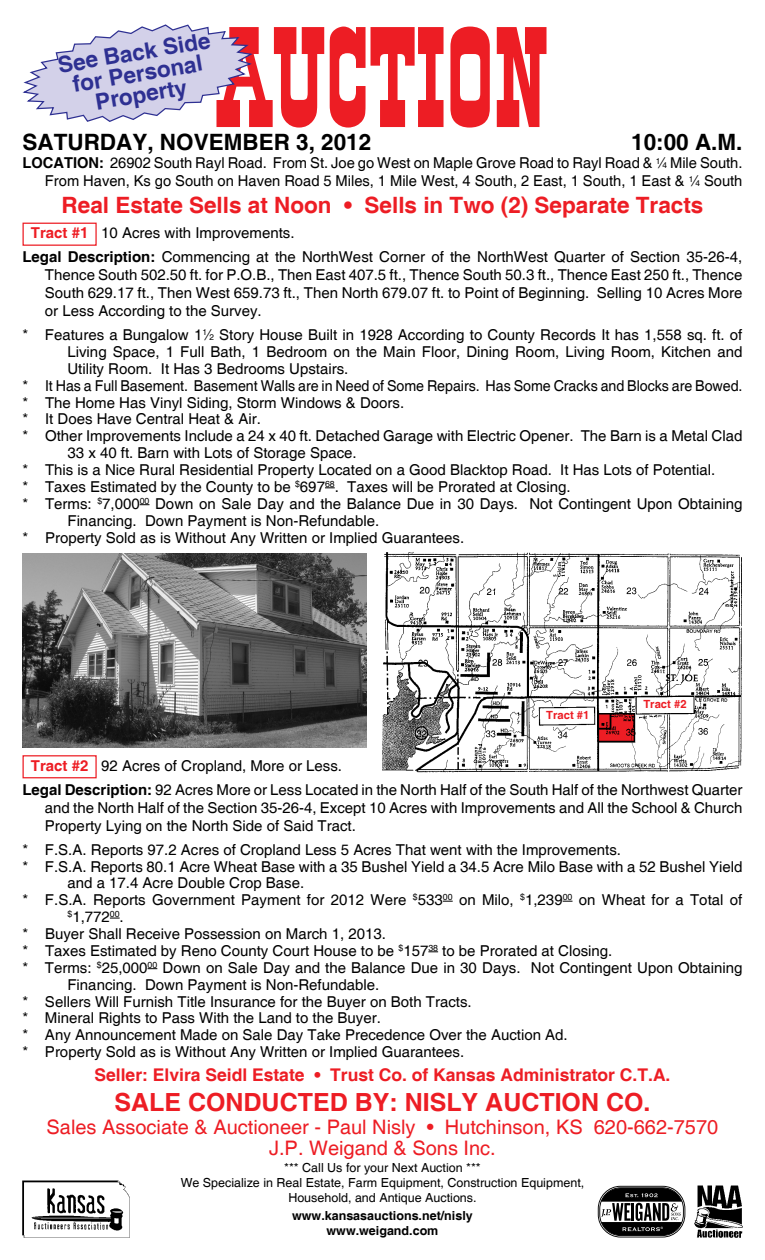
<style>
.page{position:relative;width:765px;height:1260px;background:#fff}
.page>*{position:absolute;margin:0;border:0;box-sizing:border-box;transform-origin:0 0}
.t1{font:150px "Old Towne No 536 D";color:#ed1d24}
.t2{font:700 25px "Helvetica";color:#ed1d24}
.t3{font:700 22.5px "Helvetica";color:#ed1d24}
.t4{font:700 22.5px "Helvetica";color:#000}
.t5{font:700 22.5px/21.2px "Helvetica";color:#2e3092;text-align:center}
.t6{font:20px/21.2px "Helvetica";color:#ed1d24;text-align:center}
.t7{font:700 17.5px "Helvetica";color:#ed1d24}
.t8{font:15px/18px "Helvetica";color:#000}
.t9{font:12.5px/15px "Helvetica";color:#000;text-align:center}
.t10{font:700 12.5px/15px "Helvetica";color:#000;text-align:center}
.t11{font:700 11.25px "Helvetica";color:#ed1d24}
.s1{font-weight:700}
.s2{font-size:8.25px}
.s3{font-weight:700;color:#ed1d24}
</style>
<div class="page">
<div style="left:22px;top:223px;width:75px;height:23px;border:1px solid #ed1d24"></div>
<div style="left:22px;top:755px;width:75px;height:23px;border:1px solid #ed1d24"></div>
<img style="left:22px;top:554px;width:344px;height:193px">
<img style="left:383px;top:552px;width:359px;height:221px">
<svg style="left:22px;top:24px;width:231px;height:98px"></svg>
<img style="left:22px;top:1181px;width:107px;height:56px">
<img style="left:694px;top:1186px;width:48px;height:52px">
<svg style="left:598px;top:1186px;width:87px;height:52px"></svg>
<svg style="left:599px;top:1187px;width:85px;height:49px"></svg>
<h1 class="t1" style="left:216px;top:-5px;width:333px">AUCTION</h1>
<h3 class="t5" style="left:57px;top:57px;width:155px;rotate:-10deg">See Back Side for Personal<br>Property</h3>
<h3 class="t4" style="left:22px;top:129px;width:350px">SATURDAY, NOVEMBER 3, 2012</h3>
<h3 class="t4" style="left:631px;top:129px;width:113px">10:00 A.M.</h3>
<p class="t8" style="left:22px;top:155px;width:722px;text-align:right"><span class="s1">LOCATION:</span> 26902 South Rayl Road. From St. Joe go West on Maple Grove Road to Rayl Road &amp; <sup>1</sup>⁄<span class="s2">4</span> Mile South.<br>From Haven, Ks go South on Haven Road 5 Miles, 1 Mile West, 4 South, 2 East, 1 South, 1 East &amp; <sup>1</sup>⁄<span class="s2">4</span> South</p>
<h3 class="t3" style="left:62px;top:191px;width:643px">Real Estate Sells at Noon • Sells in Two (2) Separate Tracts</h3>
<p class="t8" style="left:22px;top:221px;width:721px;line-height:24px;text-indent:8px"><span class="s3">Tract #1</span> 10 Acres with Improvements.<br><span class="s1">Legal Description:</span> Commencing at the NorthWest Corner of the NorthWest Quarter of Section 35-26-4,</p>
<p class="t8" style="left:45px;top:266px;width:699px;text-align:justify">Thence South 502.50 ft. for P.O.B., Then East 407.5 ft., Thence South 50.3 ft., Thence East 250 ft., Thence South 629.17 ft., Then West 659.73 ft., Then North 679.07 ft. to Point of Beginning. Selling 10 Acres More or Less According to the Survey.</p>
<p class="t8" style="left:22px;top:326px;width:721px">* Features a Bungalow 1<sup>1</sup>⁄<span class="s2">2</span> Story House Built in 1928 According to County Records It has 1,558 sq. ft. of</p>
<p class="t8" style="left:67px;top:343px;width:676px">Living Space, 1 Full Bath, 1 Bedroom on the Main Floor, Dining Room, Living Room, Kitchen and</p>
<p class="t8" style="left:67px;top:360px;width:282px">Utility Room. It Has 3 Bedrooms Upstairs.</p>
<p class="t8" style="left:22px;top:377px;width:722px">* It Has a Full Basement. Basement Walls are in Need of Some Repairs. Has Some Cracks and Blocks are Bowed.</p>
<p class="t8" style="left:22px;top:394px;width:383px">* The Home Has Vinyl Siding, Storm Windows &amp; Doors.</p>
<p class="t8" style="left:22px;top:411px;width:240px">* It Does Have Central Heat &amp; Air.</p>
<p class="t8" style="left:22px;top:428px;width:721px">* Other Improvements Include a 24 x 40 ft. Detached Garage with Electric Opener. The Barn is a Metal Clad</p>
<p class="t8" style="left:68px;top:444px;width:291px">33 x 40 ft. Barn with Lots of Storage Space.</p>
<p class="t8" style="left:22px;top:461px;width:694px">* This is a Nice Rural Residential Property Located on a Good Blacktop Road. It Has Lots of Potential.</p>
<p class="t8" style="left:22px;top:478px;width:550px">* Taxes Estimated by the County to be <sup>$</sup>697<sup>68</sup>. Taxes will be Prorated at Closing.</p>
<p class="t8" style="left:23px;top:495px;width:721px">* Terms: <sup>$</sup>7,000<sup>00</sup> Down on Sale Day and the Balance Due in 30 Days. Not Contingent Upon Obtaining</p>
<p class="t8" style="left:68px;top:512px;width:313px">Financing. Down Payment is Non-Refundable.</p>
<p class="t8" style="left:23px;top:529px;width:443px">* Property Sold as is Without Any Written or Implied Guarantees.</p>
<p class="t11" style="left:546px;top:709px;width:45px">Tract #1</p>
<p class="t11" style="left:643px;top:697px;width:45px">Tract #2</p>
<p class="t8" style="left:22px;top:754px;width:722px;line-height:24px;text-indent:8px"><span class="s3">Tract #2</span> 92 Acres of Cropland, More or Less.<br><span class="s1">Legal Description:</span> 92 Acres More or Less Located in the North Half of the South Half of the Northwest Quarter</p>
<p class="t8" style="left:45px;top:799px;width:699px">and the North Half of the Section 35-26-4, Except 10 Acres with Improvements and All the School &amp; Church<br>Property Lying on the North Side of Said Tract.</p>
<p class="t8" style="left:22px;top:841px;width:600px">* F.S.A. Reports 97.2 Acres of Cropland Less 5 Acres That went with the Improvements.</p>
<p class="t8" style="left:22px;top:858px;width:721px">* F.S.A. Reports 80.1 Acre Wheat Base with a 35 Bushel Yield a 34.5 Acre Milo Base with a 52 Bushel Yield</p>
<p class="t8" style="left:67px;top:875px;width:238px">and a 17.4 Acre Double Crop Base.</p>
<p class="t8" style="left:22px;top:892px;width:721px">* F.S.A. Reports Government Payment for 2012 Were <sup>$</sup>533<sup>00</sup> on Milo, <sup>$</sup>1,239<sup>00</sup> on Wheat for a Total of</p>
<p class="t8" style="left:68px;top:908px;width:58px"><sup>$</sup>1,772<sup>00</sup>.</p>
<p class="t8" style="left:23px;top:925px;width:365px">* Buyer Shall Receive Possession on March 1, 2013.</p>
<p class="t8" style="left:23px;top:942px;width:591px">* Taxes Estimated by Reno County Court House to be <sup>$</sup>157<sup>38</sup> to be Prorated at Closing.</p>
<p class="t8" style="left:22px;top:959px;width:721px">* Terms: <sup>$</sup>25,000<sup>00</sup> Down on Sale Day and the Balance Due in 30 Days. Not Contingent Upon Obtaining</p>
<p class="t8" style="left:67px;top:976px;width:313px">Financing. Down Payment is Non-Refundable.</p>
<p class="t8" style="left:22px;top:993px;width:451px">* Sellers Will Furnish Title Insurance for the Buyer on Both Tracts.</p>
<p class="t8" style="left:22px;top:1010px;width:360px">* Mineral Rights to Pass With the Land to the Buyer.</p>
<p class="t8" style="left:22px;top:1027px;width:547px">* Any Announcement Made on Sale Day Take Precedence Over the Auction Ad.</p>
<p class="t8" style="left:22px;top:1043px;width:443px">* Property Sold as is Without Any Written or Implied Guarantees.</p>
<p class="t7" style="left:95px;top:1064px;width:578px">Seller: Elvira Seidl Estate • Trust Co. of Kansas Administrator C.T.A.</p>
<h2 class="t2" style="left:114px;top:1087px;width:538px">SALE CONDUCTED BY: NISLY AUCTION CO.</h2>
<h3 class="t6" style="left:47px;top:1117px;width:673px">Sales Associate &amp; Auctioneer - Paul Nisly • Hutchinson, KS 620-662-7570<br>J.P. Weigand &amp; Sons Inc.</h3>
<p class="t9" style="left:181px;top:1161px;width:405px">*** Call Us for your Next Auction ***<br>We Specialize in Real Estate, Farm Equipment, Construction Equipment,<br>Household, and Antique Auctions.</p>
<p class="t10" style="left:292px;top:1209px;width:182px">www.kansasauctions.net/nisly www.weigand.com</p>
</div>
